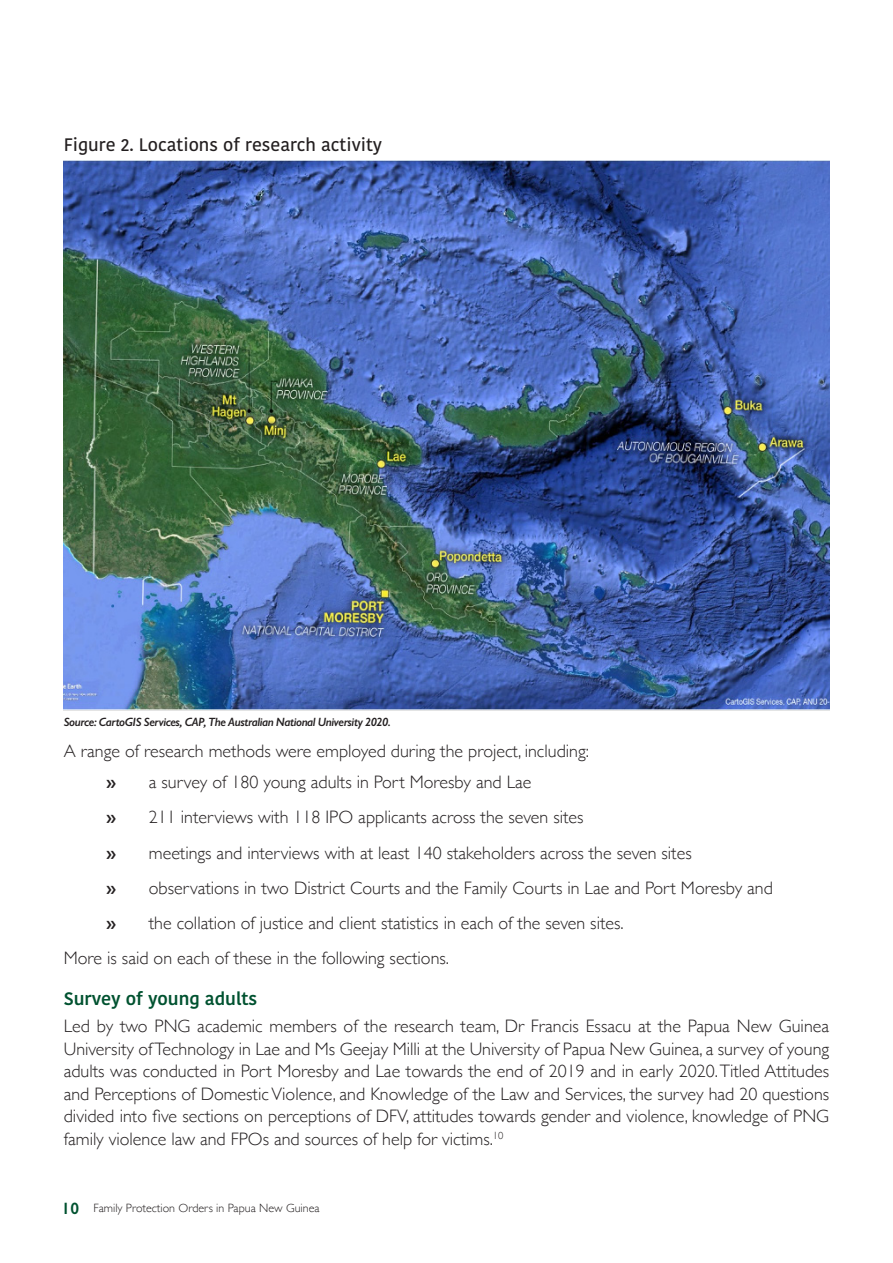
<style>
.page{position:relative;width:893px;height:1263px;background:#fff}
.page>*{position:absolute;margin:0;border:0;box-sizing:border-box;transform-origin:0 0}
.Body_text__no_justif{font:300 18px/22.5px "Gill Sans";color:#231f20;text-align:justify}
.Tables___Figures_hea{font:500 18px "Kohinoor Bangla";color:#231f20}
.Sub_heading{font:600 18px "Kohinoor Bangla";color:#015230}
.Figure_source{font:italic 600 12px "Gill Sans";letter-spacing:-.035em;color:#231f20}
.t1{font:300 12px "Gill Sans";color:#231f20}
.s1{font-weight:600}
.s2{font-weight:600;font-size:16.5px;color:#015230}
</style>
<div class="page">
<img style="left:64px;top:161px;width:765px;height:549px">
<p class="Tables___Figures_hea" style="left:64px;top:130px;width:320px">Figure 2. Locations of research activity</p>
<p class="Figure_source" style="left:64px;top:715px;width:329px">Source: CartoGIS Services, CAP, The Australian National University 2020.</p>
<p class="Body_text__no_justif" style="left:64px;top:739px;width:527px">A range of research methods were employed during the project, including:</p>
<p class="Body_text__no_justif" style="left:106px;top:770px;width:427px"><span class="s1">»</span> a survey of 180 young adults in Port Moresby and Lae</p>
<p class="Body_text__no_justif" style="left:106px;top:805px;width:479px"><span class="s1">»</span> 211 interviews with 118 IPO applicants across the seven sites</p>
<p class="Body_text__no_justif" style="left:106px;top:841px;width:587px"><span class="s1">»</span> meetings and interviews with at least 140 stakeholders across the seven sites</p>
<p class="Body_text__no_justif" style="left:106px;top:876px;width:668px"><span class="s1">»</span> observations in two District Courts and the Family Courts in Lae and Port Moresby and</p>
<p class="Body_text__no_justif" style="left:106px;top:911px;width:519px"><span class="s1">»</span> the collation of justice and client statistics in each of the seven sites.</p>
<p class="Body_text__no_justif" style="left:64px;top:946px;width:387px">More is said on each of these in the following sections.</p>
<p class="Sub_heading" style="left:64px;top:984px;width:195px">Survey of young adults</p>
<p class="Body_text__no_justif" style="left:64px;top:1014px;width:767px">Led by two PNG academic members of the research team, Dr Francis Essacu at the Papua New Guinea University of Technology in Lae and Ms Geejay Milli at the University of Papua New Guinea, a survey of young adults was conducted in Port Moresby and Lae towards the end of 2019 and in early 2020. Titled Attitudes and Perceptions of Domestic Violence, and Knowledge of the Law and Services, the survey had 20 questions divided into five sections on perceptions of DFV, attitudes towards gender and violence, knowledge of PNG family violence law and FPOs and sources of help for victims.<sup>10</sup></p>
<p class="t1" style="left:62px;top:1198px;width:259px"><span class="s2">10</span> Family Protection Orders in Papua New Guinea</p>
</div>
